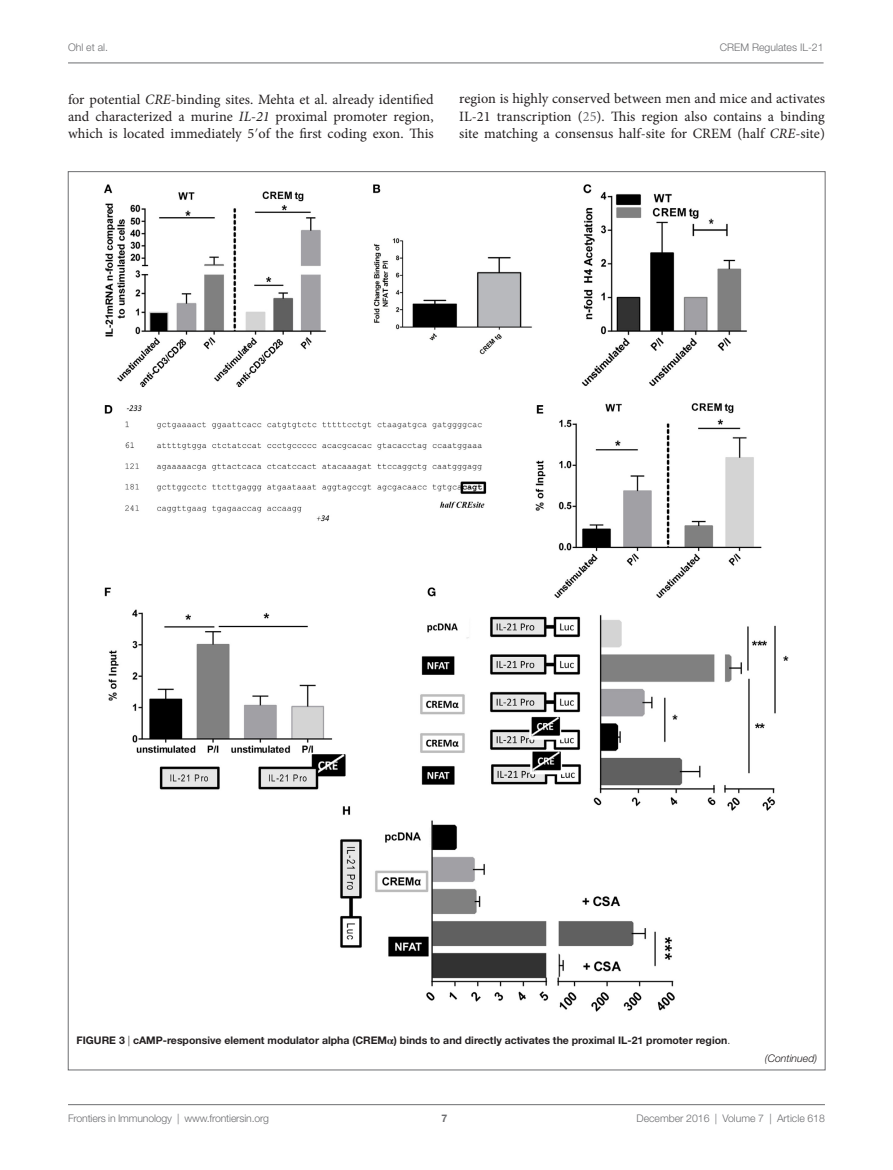
<style>
.page{position:relative;width:893px;height:1170px;background:#fff}
.page>*{position:absolute;margin:0;border:0;box-sizing:border-box;transform-origin:0 0}
.t1{font:14.25px/17.2px "Minion Pro";color:#231f20;text-align:justify}
.t2{font:700 10.5px "Helvetica Neue LT Std";color:#231f20}
.t3{font:300 10.5px "Helvetica Neue LT Std";color:#6c6d70}
.t4{font:italic 300 10.5px "Helvetica Neue LT Std";color:#231f20}
.t5{font:700 10.5px "Helvetica Neue LT Std";color:#6c6d70}
.s1{font-style:italic}
.s2{font-family:"STIX General"}
.s3{color:#6c6d70}
.s4{font-weight:300}
</style>
<div class="page">
<img style="left:104px;top:184px;width:685px;height:828px">
<hr style="left:68px;top:1104px;width:757px;height:1px;background:#6c6d70">
<hr style="left:68px;top:63px;width:756px;height:1px;background:#6c6d70">
<p class="t3" style="left:68px;top:41px;width:42px">Ohl et al.</p>
<p class="t3" style="left:720px;top:41px;width:105px">CREM Regulates IL-21</p>
<p class="t1" style="left:68px;top:90px;width:367px">for potential <span class="s1">CRE</span>-binding sites. Mehta et al. already identified and characterized a murine <span class="s1">IL-21</span> proximal promoter region, which is located immediately 5<span class="s2">′</span>of the first coding exon. This</p>
<p class="t1" style="left:459px;top:90px;width:367px">region is highly conserved between men and mice and activates IL-21 transcription (<span class="s3">25</span>). This region also contains a binding site matching a consensus half-site for CREM (half <span class="s1">CRE</span>-site)</p>
<p class="t2" style="left:77px;top:1033px;width:287px">Figure 3 <span class="s4">|</span> cAMP-responsive element modulator alpha (CRE</p>
<p class="t2" style="left:378px;top:1033px;width:354px">M<span class="s2">α</span>) binds to and directly activates the proximal IL-21 promoter region<span class="s4">.</span></p>
<p class="t4" style="left:765px;top:1051px;width:54px">(continued)</p>
<p class="t3" style="left:68px;top:1111px;width:203px">Frontiers in Immunology | www.frontiersin.org</p>
<p class="t3" style="left:636px;top:1111px;width:190px">December 2016 | Volume 7 | Article 618</p>
<p class="t5" style="left:441px;top:1111px;width:7px">7</p>
</div>
